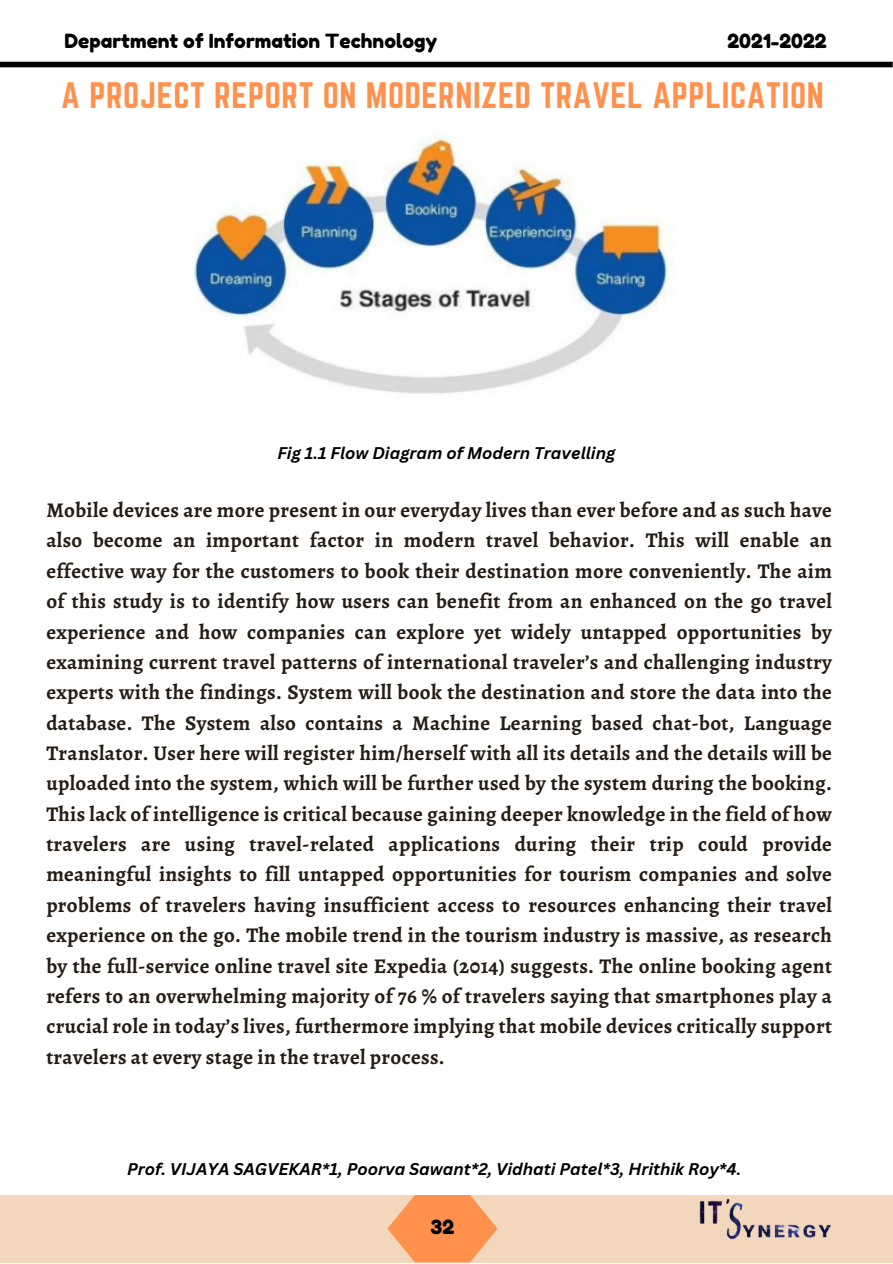
<style>
.page{position:relative;width:893px;height:1264px;background:#fff}
.page>*{position:absolute;margin:0;border:0;box-sizing:border-box;transform-origin:0 0}
.t1{font:32.25px "Norwester";letter-spacing:.02em;color:#ff914d}
.t2{font:700 21px/30.3px "Alegreya";letter-spacing:.015em;color:#251c14;text-align:justify}
.t3{font:19.5px "Fredoka One";color:#000}
.t4{font:italic 700 16.5px "Canva Sans";color:#000}
</style>
<div class="page">
<div style="left:0;top:1194px;width:892px;height:68px;background:#f3d7bd"></div>
<svg style="left:387px;top:1194px;width:110px;height:68px"></svg>
<div style="left:0;top:62px;width:892px;height:5px;background:#000"></div>
<img style="left:699px;top:1199px;width:132px;height:41px">
<img style="left:193px;top:134px;width:478px;height:260px">
<p class="t3" style="left:65px;top:29px;width:374px">Department of Information Technology</p>
<p class="t3" style="left:727px;top:29px;width:101px">2021-2022</p>
<p class="t1" style="left:61px;top:76px;width:764px">A PROJECT REPORT ON MODERNIZED TRAVEL APPLICATION</p>
<p class="t4" style="left:277px;top:441px;width:339px">Fig 1.1 Flow Diagram of Modern Travelling</p>
<p class="t2" style="left:46px;top:495px;width:787px">Mobile devices are more present in our everyday lives than ever before and as such have also become an important factor in modern travel behavior. This will enable an effective way for the customers to book their destination more conveniently. The aim of this study is to identify how users can benefit from an enhanced on the go travel experience and how companies can explore yet widely untapped opportunities by examining current travel patterns of international traveler’s and challenging industry experts with the findings. System will book the destination and store the data into the database. The System also contains a Machine Learning based chat-bot, Language Translator. User here will register him/herself with all its details and the details will be uploaded into the system, which will be further used by the system during the booking.<br>This lack of intelligence is critical because gaining deeper knowledge in the field of how travelers are using travel-related applications during their trip could provide meaningful insights to fill untapped opportunities for tourism companies and solve problems of travelers having insufficient access to resources enhancing their travel experience on the go. The mobile trend in the tourism industry is massive, as research by the full-service online travel site Expedia (2014) suggests. The online booking agent refers to an overwhelming majority of 76 % of travelers saying that smartphones play a crucial role in today’s lives, furthermore implying that mobile devices critically support travelers at every stage in the travel process.</p>
<p class="t4" style="left:127px;top:1157px;width:615px">Prof. VIJAYA SAGVEKAR*1, Poorva Sawant*2, Vidhati Patel*3, Hrithik Roy*4.</p>
<p class="t3" style="left:430px;top:1215px;width:25px">32</p>
</div>
